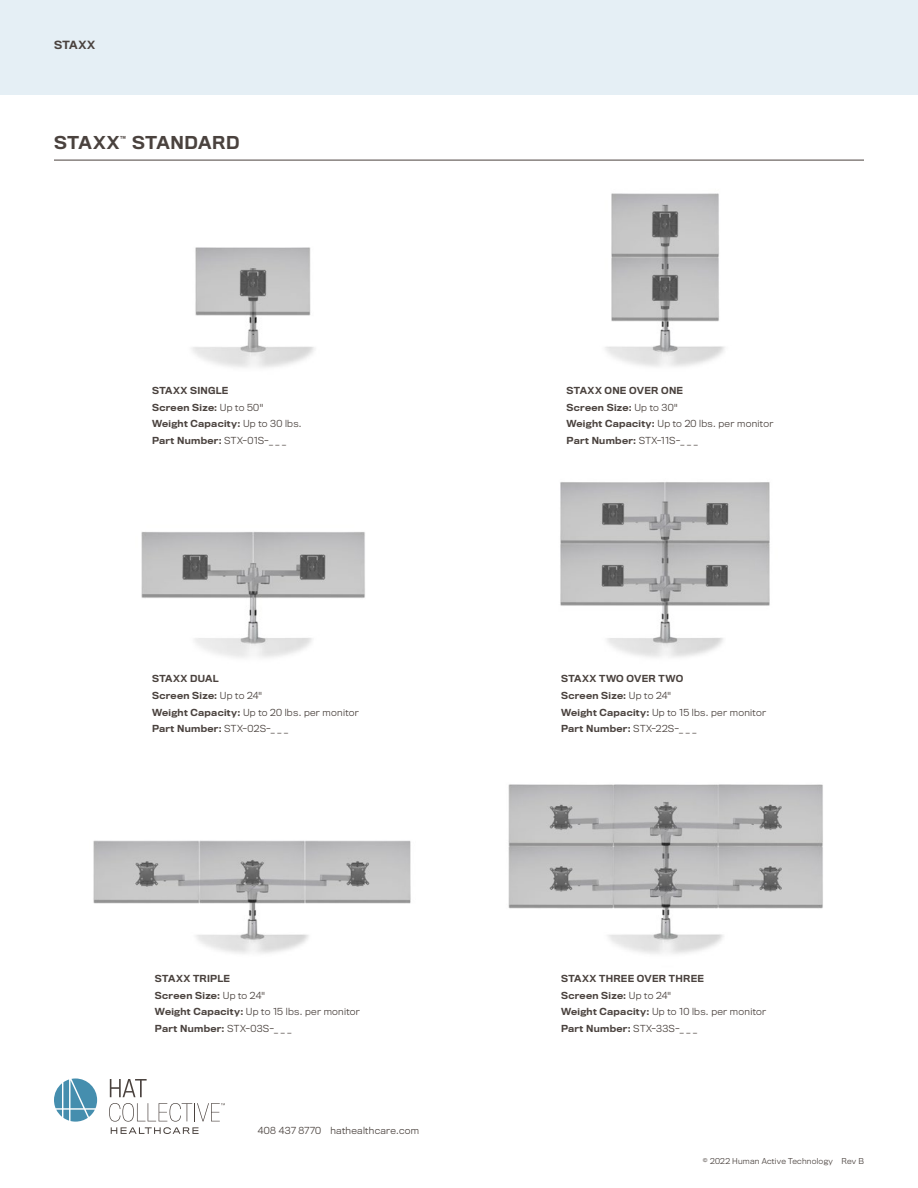
<style>
.page{position:relative;width:918px;height:1188px;background:#fff}
.page>*{position:absolute;margin:0;border:0;box-sizing:border-box;transform-origin:0 0}
.t1{font:500 16.5px "Titling Gothic FB";letter-spacing:.04em;color:#4a423e}
.Product_Name_-_Small{font:500 10.5px "Titling Gothic FB";letter-spacing:.045em;color:#4a423e}
.Body_-_Specification{font:500 9px "Titling Gothic FB";letter-spacing:.035em;color:#4a423e}
.Body_-_Specification-2{font:300 9px "Titling Gothic FB";letter-spacing:.03em;color:#4a423e}
.Contact_Info{font:300 9px "Titling Gothic FB";letter-spacing:.035em;color:#4a423e}
.t2{font:300 7.5px "Titling Gothic FB";letter-spacing:.03em;color:#4a423e}
.t3{font:700 7.05px "Arial";color:#4a423e}
.s1{font-weight:300}
.s2{font-weight:500}
</style>
<div class="page">
<div style="left:0;top:0;width:918px;height:94px;background:#e5eff5"></div>
<hr style="left:54px;top:160px;width:810px;height:1px;background:#4a423e">
<img style="left:191px;top:247px;width:124px;height:121px">
<img style="left:141px;top:532px;width:224px;height:126px">
<img style="left:605px;top:193px;width:120px;height:174px">
<img style="left:560px;top:482px;width:210px;height:176px">
<img style="left:93px;top:840px;width:318px;height:114px">
<img style="left:508px;top:784px;width:315px;height:170px">
<svg style="left:54px;top:1078px;width:43px;height:44px"></svg>
<svg style="left:110px;top:1079px;width:37px;height:18px"></svg>
<svg style="left:109px;top:1103px;width:116px;height:31px"></svg>
<p class="Product_Name_-_Small" style="left:54px;top:38px;width:43px">STAXX</p>
<p class="t1" style="left:54px;top:132px;width:67px">STAXX</p>
<p class="t3" style="left:119px;top:134px;width:8px">™</p>
<p class="t1" style="left:132px;top:132px;width:109px">STANDARD</p>
<p class="Body_-_Specification" style="left:152px;top:385px;width:78px">STAXX SINGLE</p>
<p class="Body_-_Specification" style="left:152px;top:402px;width:113px">Screen Size: <span class="s1">Up to 50"</span></p>
<p class="Body_-_Specification" style="left:152px;top:418px;width:151px">Weight Capacity: <span class="s1">Up to 30 lbs.</span></p>
<p class="Body_-_Specification" style="left:152px;top:435px;width:136px">Part Number: <span class="s1">STX-01S-_ _ _</span></p>
<p class="Body_-_Specification" style="left:152px;top:673px;width:68px">STAXX DUAL</p>
<p class="Body_-_Specification" style="left:152px;top:690px;width:112px">Screen Size: <span class="s1">Up to 24"</span></p>
<p class="Body_-_Specification-2" style="left:152px;top:707px;width:208px"><span class="s2">Weight Capacity:</span> Up to 20 lbs. per monitor</p>
<p class="Body_-_Specification" style="left:152px;top:723px;width:138px">Part Number: <span class="s1">STX-02S-_ _ _</span></p>
<p class="Body_-_Specification" style="left:155px;top:973px;width:77px">STAXX TRIPLE</p>
<p class="Body_-_Specification" style="left:155px;top:990px;width:112px">Screen Size: <span class="s1">Up to 24"</span></p>
<p class="Body_-_Specification-2" style="left:155px;top:1007px;width:207px"><span class="s2">Weight Capacity:</span> Up to 15 lbs. per monitor</p>
<p class="Body_-_Specification" style="left:155px;top:1023px;width:138px">Part Number: <span class="s1">STX-03S-_ _ _</span></p>
<p class="Contact_Info" style="left:258px;top:1125px;width:163px">408 437 8770 hathealthcare.com</p>
<p class="Body_-_Specification" style="left:567px;top:385px;width:118px">STAXX ONE OVER ONE</p>
<p class="Body_-_Specification" style="left:567px;top:402px;width:113px">Screen Size: <span class="s1">Up to 30"</span></p>
<p class="Body_-_Specification-2" style="left:567px;top:418px;width:208px"><span class="s2">Weight Capacity:</span> Up to 20 lbs. per monitor</p>
<p class="Body_-_Specification" style="left:567px;top:435px;width:133px">Part Number: <span class="s1">STX-11S-_ _ _</span></p>
<p class="Body_-_Specification" style="left:561px;top:673px;width:124px">STAXX TWO OVER TWO</p>
<p class="Body_-_Specification" style="left:561px;top:690px;width:112px">Screen Size: <span class="s1">Up to 24"</span></p>
<p class="Body_-_Specification-2" style="left:561px;top:707px;width:207px"><span class="s2">Weight Capacity:</span> Up to 15 lbs. per monitor</p>
<p class="Body_-_Specification" style="left:561px;top:723px;width:137px">Part Number: <span class="s1">STX-22S-_ _ _</span></p>
<p class="Body_-_Specification" style="left:561px;top:973px;width:145px">STAXX THREE OVER THREE</p>
<p class="Body_-_Specification" style="left:561px;top:990px;width:112px">Screen Size: <span class="s1">Up to 24"</span></p>
<p class="Body_-_Specification-2" style="left:561px;top:1007px;width:207px"><span class="s2">Weight Capacity:</span> Up to 10 lbs. per monitor</p>
<p class="Body_-_Specification" style="left:561px;top:1023px;width:138px">Part Number: <span class="s1">STX-33S-_ _ _</span></p>
<p class="t2" style="left:703px;top:1157px;width:163px">© 2022 Human Active Technology Rev B</p>
</div>
